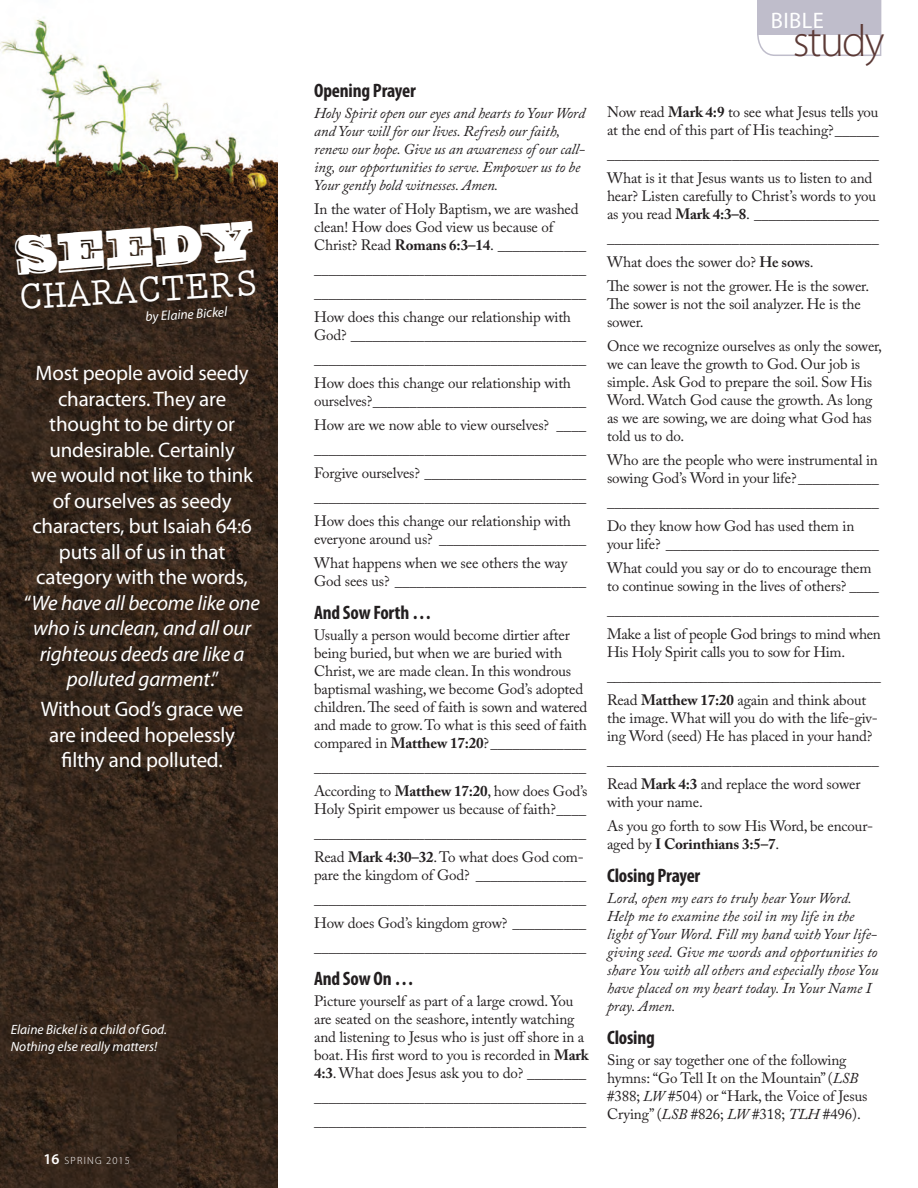
<style>
.page{position:relative;width:918px;height:1188px;background:#fff}
.page>*{position:absolute;margin:0;border:0;box-sizing:border-box;transform-origin:0 0}
.t1{font:300 45px "Myriad Pro";color:#5c3a36}
.t2{font:700 40.8px "Prestige Elite Std";color:#fff}
.t3{font:34.95px "groovyfont";color:#fff}
.t4{font:22.5px "Myriad Pro";color:#fff}
.t5{font:21px/25.5px "Myriad Pro";letter-spacing:-.01em;color:#fff;text-align:center}
.t6{font:700 condensed 19.5px "Myriad Pro";letter-spacing:-.01em;color:#231f20}
.t7{font:15px/24px "Adobe Caslon Pro";letter-spacing:-.01em;color:#231f20}
.t8{font:italic 15px/18px "Adobe Caslon Pro";color:#231f20}
.t9{font:700 15px "Adobe Caslon Pro";color:#231f20}
.t10{font:italic 13.5px/16.5px "Myriad Pro";color:#fff}
.t11{font:300 10.5px "Myriad Pro";letter-spacing:.12em;color:#fff}
.s1{font-style:italic}
.s2{font-weight:600;font-size:15px}
.s3{font-weight:700}
.s4{font-weight:600}
.s5{font-weight:400}
</style>
<div class="page">
<img style="left:0;top:17px;width:278px;height:1171px">
<svg style="left:757px;top:0;width:125px;height:56px"></svg>
<div style="left:757px;top:0;width:124px;height:35px;background:#bfbdcb"></div>
<h3 class="t3" style="left:15px;top:234px;width:243px;rotate:-3deg">Seedy</h3>
<h2 class="t2" style="left:17px;top:276px;width:242px;rotate:-4deg">Characters</h2>
<p class="t10" style="left:145px;top:308px;width:83px;rotate:-3deg">by Elaine Bickel</p>
<p class="t5" style="left:24px;top:360px;width:237px">Most people avoid seedy characters. They are thought to be dirty or undesirable. Certainly<br>we would not like to think of ourselves as seedy characters, but Isaiah 64:6 puts all of us in that category with the words, “<span class="s1">We have all become like one who is unclean, and all our righteous deeds are like a polluted garment</span>.”</p>
<h3 class="t5" style="left:41px;top:696px;width:204px">Without God’s grace we are indeed hopelessly filthy and polluted.</h3>
<p class="t10" style="left:11px;top:1021px;width:158px">Elaine Bickel is a child of God.<br>Nothing else really matters!</p>
<p class="t11" style="left:44px;top:1155px;width:88px"><span class="s2">16</span> SPRING 2015</p>
<h3 class="t6" style="left:314px;top:78px;width:103px">Opening Prayer</h3>
<p class="t8" style="left:314px;top:104px;width:273px">Holy Spirit open our eyes and hearts to Your Word and Your will for our lives. Refresh our faith, renew our hope. Give us an awareness of our call&shy;ing, our opportunities to serve. Empower us to be Your gently bold witnesses. Amen.</p>
<p class="t7" style="left:314px;top:200px;width:274px;line-height:18px">In the water of Holy Baptism, we are washed clean! How does God view us because of<br>Christ? Read <span class="s3">Romans 6:3–14</span>. ____________</p>
<p class="t7" style="left:314px;top:257px;width:274px;text-align:justify">_____________________________________ _____________________________________ How does this change our relationship with</p>
<p class="t7" style="left:314px;top:323px;width:274px;text-align:justify">God? ________________________________ _____________________________________ How does this change our relationship with</p>
<p class="t7" style="left:314px;top:389px;width:274px;text-align:justify">ourselves?_____________________________ How are we now able to view ourselves? ____ _____________________________________ Forgive ourselves? ______________________ _____________________________________ How does this change our relationship with</p>
<p class="t7" style="left:314px;top:527px;width:274px">everyone around us? ____________________<br>What happens when we see others the way</p>
<p class="t7" style="left:314px;top:569px;width:274px">God sees us? __________________________</p>
<h3 class="t6" style="left:314px;top:600px;width:119px">And Sow Forth …</h3>
<p class="t7" style="left:314px;top:626px;width:275px;line-height:18px">Usually a person would become dirtier after being buried, but when we are buried with Christ, we are made clean. In this wondrous baptismal washing, we become God’s adopted children. The seed of faith is sown and watered and made to grow. To what is this seed of faith compared in <span class="s3">Matthew 17:20</span>?_____________</p>
<p class="t7" style="left:314px;top:755px;width:275px">_____________________________________<br>According to <span class="s3">Matthew 17:20</span>, how does God’s</p>
<p class="t7" style="left:314px;top:797px;width:274px;text-align:justify">Holy Spirit empower us because of faith?____ _____________________________________ Read <span class="s3">Mark 4:30–32</span>. To what does God com-</p>
<p class="t7" style="left:314px;top:863px;width:274px;text-align:justify">pare the kingdom of God? _______________ _____________________________________ How does God’s kingdom grow? __________ _____________________________________</p>
<h3 class="t6" style="left:314px;top:966px;width:101px">And Sow On …</h3>
<p class="t7" style="left:314px;top:992px;width:276px;line-height:18px">Picture yourself as part of a large crowd. You are seated on the seashore, intently watching and listening to Jesus who is just off shore in a boat. His first word to you is recorded in <span class="s3">Mark 4:3</span>. What does Jesus ask you to do? ________</p>
<p class="t7" style="left:314px;top:1085px;width:274px">_____________________________________ _____________________________________</p>
<h3 class="t4" style="left:771px;top:6px;width:12px">bible</h3>
<h1 class="t1" style="left:793px;top:16px;width:93px">STUDY</h1>
<p class="t7" style="left:607px;top:103px;width:274px;line-height:18px">Now read <span class="s3">Mark 4:9</span> to see what Jesus tells you at the end of this part of His teaching?______</p>
<p class="t7" style="left:607px;top:142px;width:274px">_____________________________________<br>What is it that Jesus wants us to listen to and</p>
<p class="t7" style="left:607px;top:187px;width:274px;line-height:18px">hear? Listen carefully to Christ’s words to you as you read <span class="s3">Mark 4:3–8</span>. _________________</p>
<p class="t7" style="left:607px;top:226px;width:274px">_____________________________________<br>What does the sower do? <span class="s4">He sows</span>.<br>The sower is not the grower. He is the sower.</p>
<p class="t7" style="left:607px;top:295px;width:255px;line-height:18px">The sower is not the soil analyzer. He is the sower.</p>
<p class="t7" style="left:607px;top:337px;width:277px;line-height:18px">Once we recognize ourselves as only the sower, we can leave the growth to God. Our job is simple. Ask God to prepare the soil. Sow His Word. Watch God cause the growth. As long as we are sowing, we are doing what God has told us to do.</p>
<p class="t7" style="left:607px;top:451px;width:274px;line-height:18px">Who are the people who were instrumental in sowing God’s Word in your life?___________</p>
<p class="t7" style="left:607px;top:490px;width:274px">_____________________________________<br>Do they know how God has used them in</p>
<p class="t7" style="left:607px;top:532px;width:274px">your life? _____________________________<br>What could you say or do to encourage them</p>
<p class="t7" style="left:607px;top:574px;width:275px">to continue sowing in the lives of others? ____ _____________________________________<br>Make a list of people God brings to mind when</p>
<p class="t7" style="left:607px;top:640px;width:275px">His Holy Spirit calls you to sow for Him. ______________________________________<br>Read <span class="s3">Matthew 17:20</span> again and think about</p>
<p class="t7" style="left:607px;top:709px;width:273px;line-height:18px">the image. What will you do with the life-giv&shy;ing Word (seed) He has placed in your hand?</p>
<p class="t7" style="left:607px;top:748px;width:274px">_____________________________________<br>Read <span class="s3">Mark 4:3</span> and replace the word sower</p>
<p class="t7" style="left:607px;top:790px;width:268px">with your name.<br>As you go forth to sow His Word, be encour-</p>
<p class="t9" style="left:607px;top:835px;width:174px"><span class="s5">aged by</span> I Corinthians 3:5–7<span class="s5">.</span></p>
<h3 class="t6" style="left:607px;top:864px;width:95px">Closing Prayer</h3>
<p class="t8" style="left:607px;top:889px;width:273px">Lord, open my ears to truly hear Your Word.<br>Help me to examine the soil in my life in the light of Your Word. Fill my hand with Your life&shy;giving seed. Give me words and opportunities to share You with all others and especially those You have placed on my heart today. In Your Name I pray. Amen.</p>
<h3 class="t6" style="left:607px;top:1026px;width:49px">Closing</h3>
<p class="t7" style="left:607px;top:1051px;width:262px;line-height:18px">Sing or say together one of the following hymns: “Go Tell It on the Mountain” (<span class="s1">LSB </span>#388; <span class="s1">LW</span> #504) or “Hark, the Voice of Jesus Crying” (<span class="s1">LSB</span> #826; <span class="s1">LW</span> #318; <span class="s1">TLH</span> #496).</p>
</div>
